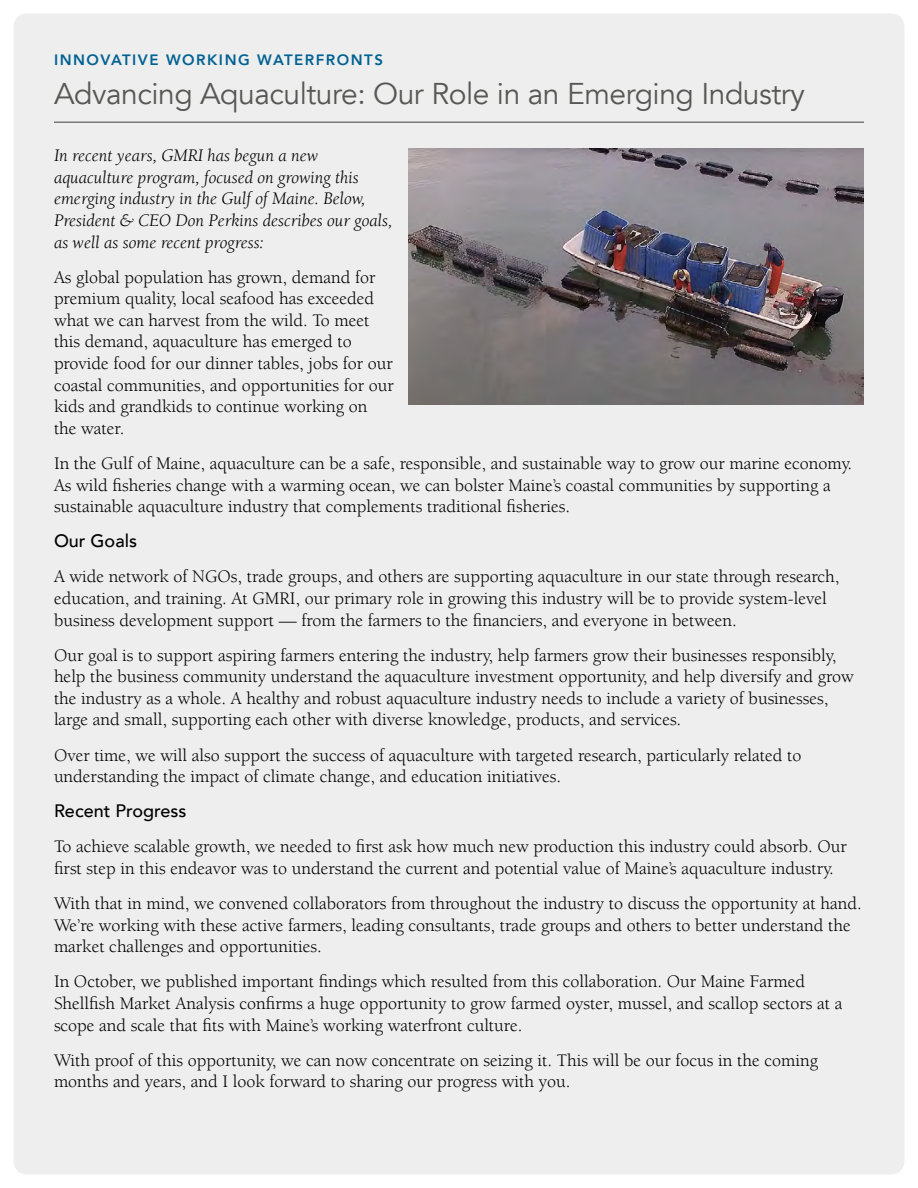
<style>
.page{position:relative;width:918px;height:1188px;background:#fff}
.page>*{position:absolute;margin:0;border:0;box-sizing:border-box;transform-origin:0 0}
.t1{font:30px "Avenir LT45";letter-spacing:-.015em;color:#575756}
.t2{font:18px/21.6px "Berkeley LT";color:#000}
.t3{font:italic 18px/21.6px "Berkeley LT";color:#000}
.t4{font:500 18px "Avenir LT";color:#000}
.t5{font:800 15px "Avenir LT";letter-spacing:.1em;color:#006293}
</style>
<div class="page">
<div style="left:14px;top:14px;width:890px;height:1160px;background:#eee"></div>
<hr style="left:54px;top:122px;width:810px;height:1px;background:#000">
<img style="left:408px;top:148px;width:456px;height:257px">
<p class="t5" style="left:54px;top:51px;width:330px">INNOVATIVE WORKING WATERFRONTS</p>
<h1 class="t1" style="left:54px;top:76px;width:752px">Advancing Aquaculture: Our Role in an Emerging Industry</h1>
<p class="t3" style="left:54px;top:145px;width:340px">In recent years, GMRI has begun a new aquaculture program, focused on growing this emerging industry in the Gulf of Maine. Below, President &amp; CEO Don Perkins describes our goals, as well as some recent progress:</p>
<p class="t2" style="left:54px;top:267px;width:341px">As global population has grown, demand for premium quality, local seafood has exceeded what we can harvest from the wild. To meet this demand, aquaculture has emerged to provide food for our dinner tables, jobs for our coastal communities, and opportunities for our kids and grandkids to continue working on the water.</p>
<p class="t2" style="left:54px;top:453px;width:800px">In the Gulf of Maine, aquaculture can be a safe, responsible, and sustainable way to grow our marine economy.<br>As wild fisheries change with a warming ocean, we can bolster Maine’s coastal communities by supporting a sustainable aquaculture industry that complements traditional fisheries.</p>
<p class="t4" style="left:54px;top:531px;width:84px">Our Goals</p>
<p class="t2" style="left:54px;top:566px;width:787px">A wide network of NGOs, trade groups, and others are supporting aquaculture in our state through research, education, and training. At GMRI, our primary role in growing this industry will be to provide system-level business development support — from the farmers to the financiers, and everyone in between.</p>
<p class="t2" style="left:54px;top:645px;width:801px">Our goal is to support aspiring farmers entering the industry, help farmers grow their businesses responsibly, help the business community understand the aquaculture investment opportunity, and help diversify and grow the industry as a whole. A healthy and robust aquaculture industry needs to include a variety of businesses, large and small, supporting each other with diverse knowledge, products, and services.</p>
<p class="t2" style="left:54px;top:745px;width:749px">Over time, we will also support the success of aquaculture with targeted research, particularly related to understanding the impact of climate change, and education initiatives.</p>
<p class="t4" style="left:54px;top:801px;width:134px">Recent Progress</p>
<p class="t2" style="left:54px;top:836px;width:794px">To achieve scalable growth, we needed to first ask how much new production this industry could absorb. Our first step in this endeavor was to understand the current and potential value of Maine’s aquaculture industry.</p>
<p class="t2" style="left:54px;top:893px;width:809px">With that in mind, we convened collaborators from throughout the industry to discuss the opportunity at hand.<br>We’re working with these active farmers, leading consultants, trade groups and others to better understand the market challenges and opportunities.</p>
<p class="t2" style="left:54px;top:971px;width:790px">In October, we published important findings which resulted from this collaboration. Our Maine Farmed<br>Shellfish Market Analysis confirms a huge opportunity to grow farmed oyster, mussel, and scallop sectors at a scope and scale that fits with Maine’s working waterfront culture.</p>
<p class="t2" style="left:54px;top:1050px;width:766px">With proof of this opportunity, we can now concentrate on seizing it. This will be our focus in the coming months and years, and I look forward to sharing our progress with you.</p>
</div>
